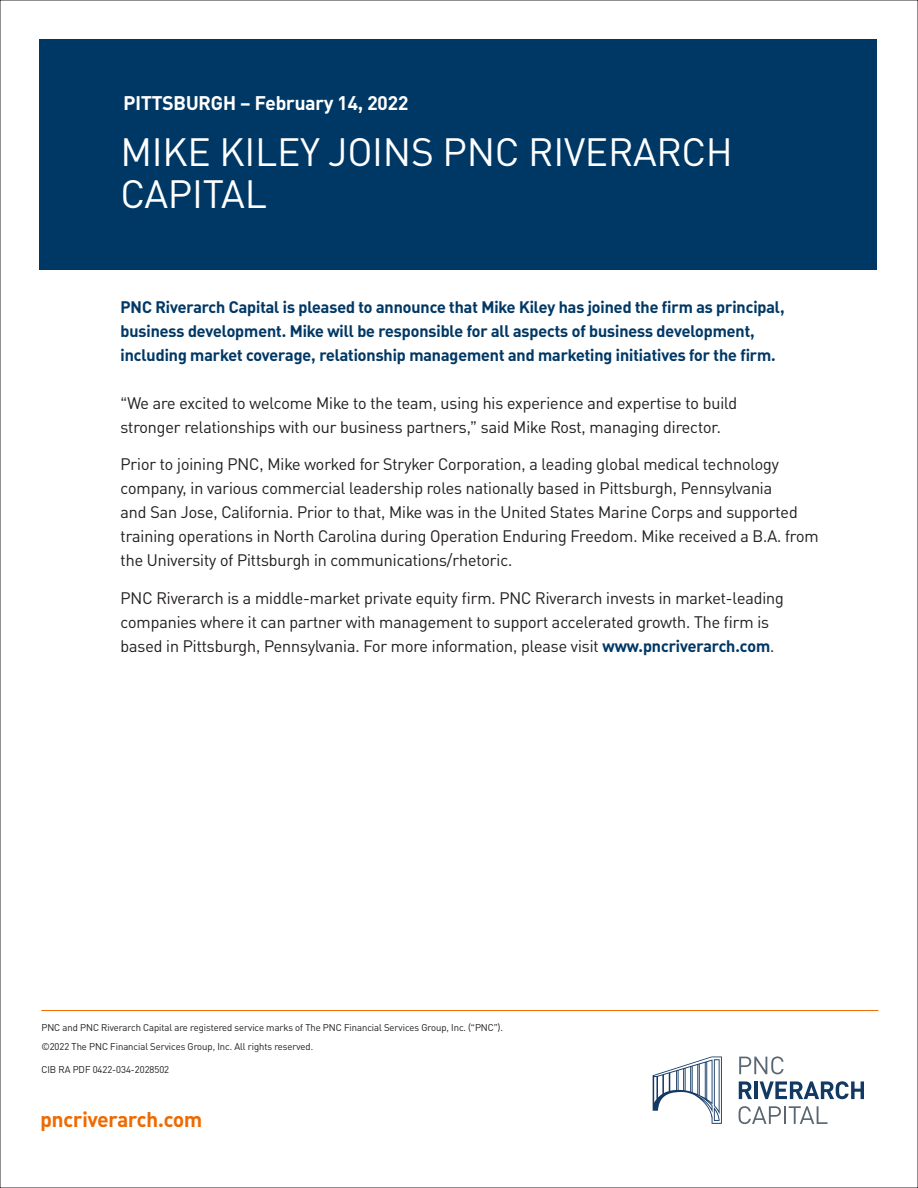
<style>
.page{position:relative;width:918px;height:1188px;background:#fff}
.page>*{position:absolute;margin:0;border:0;box-sizing:border-box;transform-origin:0 0}
.t1{font:39px/42px "PNC Brand";letter-spacing:.01em;color:#fff}
.t2{font:700 21px "PNC Brand";color:#ef6a00}
.t3{font:700 19.5px "PNC Brand";color:#fff}
.t4{font:16.5px/24px "PNC Brand";color:#231f20}
.t5{font:700 16.5px/24px "PNC Brand";color:#003865}
.t6{font:9.75px "PNC Brand";color:#231f20}
.s1{font-weight:700;color:#003865}
</style>
<div class="page">
<div style="left:40px;top:40px;width:837px;height:230px;background:#003865"></div>
<hr style="left:41px;top:1010px;width:837px;height:1px;background:#ef6a00">
<svg style="left:739px;top:1056px;width:45px;height:18px"></svg>
<svg style="left:739px;top:1081px;width:13px;height:18px"></svg>
<hr style="left:754px;top:1081px;width:4px;height:18px;background:#123963">
<svg style="left:760px;top:1081px;width:104px;height:18px"></svg>
<svg style="left:739px;top:1106px;width:89px;height:18px"></svg>
<svg style="left:653px;top:1057px;width:69px;height:67px"></svg>
<p class="t3" style="left:124px;top:90px;width:286px">PITTSBURGH – February 14, 2022</p>
<p class="t1" style="left:121px;top:130px;width:613px">MIKE KILEY JOINS PNC RIVERARCH<br>CAPITAL</p>
<p class="t5" style="left:121px;top:294px;width:665px">PNC Riverarch Capital is pleased to announce that Mike Kiley has joined the firm as principal, business development. Mike will be responsible for all aspects of business development, including market coverage, relationship management and marketing initiatives for the firm.</p>
<p class="t4" style="left:121px;top:390px;width:618px">“We are excited to welcome Mike to the team, using his experience and expertise to build stronger relationships with our business partners,” said Mike Rost, managing director.</p>
<p class="t4" style="left:121px;top:452px;width:700px">Prior to joining PNC, Mike worked for Stryker Corporation, a leading global medical technology company, in various commercial leadership roles nationally based in Pittsburgh, Pennsylvania<br>and San Jose, California. Prior to that, Mike was in the United States Marine Corps and supported training operations in North Carolina during Operation Enduring Freedom. Mike received a B.A. from the University of Pittsburgh in communications/rhetoric.</p>
<p class="t4" style="left:121px;top:585px;width:665px">PNC Riverarch is a middle-market private equity firm. PNC Riverarch invests in market-leading companies where it can partner with management to support accelerated growth. The firm is based in Pittsburgh, Pennsylvania. For more information, please visit <span class="s1">www.pncriverarch.com</span>.</p>
<p class="t6" style="left:41px;top:1022px;width:463px">PNC and PNC Riverarch Capital are registered service marks of The PNC Financial Services Group, Inc. (“PNC”).</p>
<p class="t6" style="left:41px;top:1040px;width:273px">©2022 The PNC Financial Services Group, Inc. All rights reserved.</p>
<p class="t6" style="left:41px;top:1064px;width:129px">CIB RA PDF 0422-034-2028502</p>
<p class="t2" style="left:40px;top:1105px;width:163px">pncriverarch.com</p>
</div>
